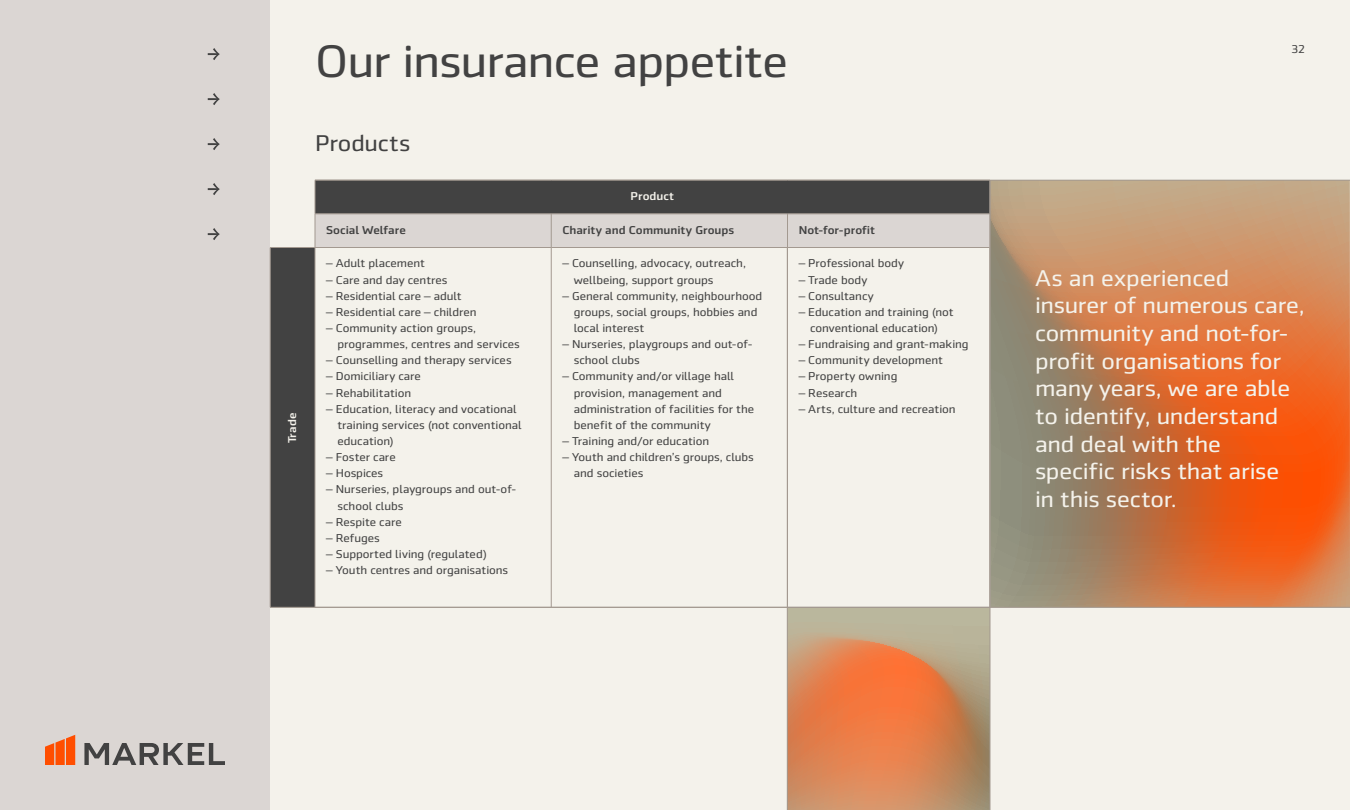
<style>
.page{position:relative;width:1350px;height:810px;background:#f4f2eb}
.page>*{position:absolute;margin:0;border:0;box-sizing:border-box;transform-origin:0 0}
.t1{font:46.12px "Markel Sans";letter-spacing:-.025em;color:#424242}
.t2{font:23.1px/27.7px "Markel Sans";letter-spacing:-.01em;color:#f4f2eb}
.t3{font:23.1px "Markel Sans";letter-spacing:-.005em;color:#424242}
.t4{font:11.55px/16.1px "Markel Sans";letter-spacing:-.005em;color:#424242}
.t5{font:500 11.55px "Markel Sans";letter-spacing:-.005em;color:#424242}
.t6{font:500 11.55px "Markel Sans";color:#f4f2eb}
</style>
<div class="page">
<div style="left:0;top:0;width:270px;height:810px;background:#dbd6d3"></div>
<svg style="left:991px;top:181px;width:359px;height:426px;background:#c77e50"></svg>
<svg style="left:788px;top:608px;width:202px;height:202px;background:#d28d61"></svg>
<hr style="left:990px;top:180px;width:1px;height:630px;background:#a39990">
<hr style="left:787px;top:180px;width:1px;height:630px;background:#a39990">
<hr style="left:315px;top:607px;width:1035px;height:1px;background:#a39990">
<hr style="left:315px;top:180px;width:1035px;height:1px;background:#a39990">
<svg style="left:84px;top:743px;width:141px;height:22px"></svg>
<svg style="left:45px;top:735px;width:30px;height:30px"></svg>
<svg style="left:271px;top:180px;width:719px;height:427px"></svg>
<div style="left:316px;top:215px;width:674px;height:32px;background:#dbd6d3"></div>
<hr style="left:315px;top:180px;width:236px;height:1px;background:#a39990">
<hr style="left:551px;top:180px;width:237px;height:1px;background:#a39990">
<hr style="left:788px;top:180px;width:202px;height:1px;background:#a39990">
<hr style="left:270px;top:248px;width:1px;height:359px;background:#a39990">
<hr style="left:270px;top:607px;width:45px;height:1px;background:#a39990">
<hr style="left:315px;top:180px;width:1px;height:34px;background:#a39990">
<hr style="left:315px;top:214px;width:236px;height:1px;background:#a39990">
<hr style="left:315px;top:214px;width:1px;height:33px;background:#a39990">
<hr style="left:551px;top:214px;width:237px;height:1px;background:#a39990">
<hr style="left:551px;top:214px;width:1px;height:33px;background:#a39990">
<hr style="left:788px;top:214px;width:202px;height:1px;background:#a39990">
<hr style="left:787px;top:214px;width:1px;height:33px;background:#a39990">
<hr style="left:270px;top:247px;width:45px;height:1px;background:#a39990">
<hr style="left:315px;top:247px;width:236px;height:1px;background:#a39990">
<hr style="left:315px;top:248px;width:1px;height:359px;background:#a39990">
<hr style="left:551px;top:247px;width:237px;height:1px;background:#a39990">
<hr style="left:551px;top:248px;width:1px;height:359px;background:#a39990">
<hr style="left:788px;top:247px;width:202px;height:1px;background:#a39990">
<hr style="left:787px;top:248px;width:1px;height:359px;background:#a39990">
<svg style="left:208px;top:48px;width:12px;height:12px"></svg>
<svg style="left:208px;top:93px;width:12px;height:12px"></svg>
<svg style="left:208px;top:138px;width:12px;height:12px"></svg>
<svg style="left:208px;top:183px;width:12px;height:12px"></svg>
<svg style="left:208px;top:228px;width:12px;height:12px"></svg>
<p class="t6" style="left:286px;top:443px;width:32px;rotate:-90deg">Trade</p>
<h1 class="t1" style="left:315px;top:36px;width:474px">Our insurance appetite</h1>
<p class="t4" style="left:1291px;top:41px;width:15px">32</p>
<h2 class="t3" style="left:315px;top:130px;width:97px">Products</h2>
<p class="t6" style="left:631px;top:190px;width:45px">Product</p>
<p class="t5" style="left:326px;top:223px;width:81px">Social Welfare</p>
<p class="t5" style="left:562px;top:223px;width:173px">Charity and Community Groups</p>
<p class="t5" style="left:799px;top:223px;width:78px">Not-for-profit</p>
<p class="t4" style="left:326px;top:255px;width:100px">– Adult placement</p>
<p class="t4" style="left:326px;top:272px;width:123px">– Care and day centres</p>
<p class="t4" style="left:326px;top:288px;width:137px">– Residential care – adult</p>
<p class="t4" style="left:326px;top:304px;width:152px">– Residential care – children</p>
<p class="t4" style="left:337px;top:320px;width:184px;text-indent:-11px">– Community action groups, programmes, centres and services</p>
<p class="t4" style="left:326px;top:352px;width:187px">– Counselling and therapy services</p>
<p class="t4" style="left:326px;top:369px;width:96px">– Domiciliary care</p>
<p class="t4" style="left:326px;top:385px;width:87px">– Rehabilitation</p>
<p class="t4" style="left:337px;top:401px;width:186px;text-indent:-11px">– Education, literacy and vocational training services (not conventional education)</p>
<p class="t4" style="left:326px;top:449px;width:71px">– Foster care</p>
<p class="t4" style="left:326px;top:465px;width:59px">– Hospices</p>
<p class="t4" style="left:337px;top:482px;width:180px;text-indent:-11px">– Nurseries, playgroups and out-of&shy;school clubs</p>
<p class="t4" style="left:326px;top:514px;width:77px">– Respite care</p>
<p class="t4" style="left:326px;top:530px;width:55px">– Refuges</p>
<p class="t4" style="left:326px;top:546px;width:162px">– Supported living (regulated)</p>
<p class="t4" style="left:326px;top:562px;width:184px">– Youth centres and organisations</p>
<p class="t4" style="left:799px;top:255px;width:107px">– Professional body</p>
<p class="t4" style="left:799px;top:272px;width:70px">– Trade body</p>
<p class="t4" style="left:799px;top:288px;width:77px">– Consultancy</p>
<p class="t4" style="left:799px;top:304px;width:156px;text-align:center">– Education and training (not conventional education)</p>
<p class="t4" style="left:799px;top:336px;width:171px">– Fundraising and grant-making</p>
<p class="t4" style="left:799px;top:352px;width:146px">– Community development</p>
<p class="t4" style="left:799px;top:369px;width:100px">– Property owning</p>
<p class="t4" style="left:799px;top:385px;width:60px">– Research</p>
<p class="t4" style="left:799px;top:401px;width:159px">– Arts, culture and recreation</p>
<p class="t4" style="left:574px;top:255px;width:174px;text-indent:-11px">– Counselling, advocacy, outreach, wellbeing, support groups</p>
<p class="t4" style="left:574px;top:288px;width:190px;text-indent:-11px">– General community, neighbourhood groups, social groups, hobbies and local interest</p>
<p class="t4" style="left:574px;top:336px;width:180px;text-indent:-11px">– Nurseries, playgroups and out-of&shy;school clubs</p>
<p class="t4" style="left:574px;top:369px;width:182px;text-indent:-11px">– Community and/or village hall provision, management and administration of facilities for the benefit of the community</p>
<p class="t4" style="left:562px;top:433px;width:148px">– Training and/or education</p>
<p class="t4" style="left:574px;top:449px;width:182px;text-indent:-11px">– Youth and children’s groups, clubs and societies</p>
<h2 class="t2" style="left:1035px;top:264px;width:271px">As an experienced insurer of numerous care, community and not-for&shy;profit organisations for many years, we are able to identify, understand and deal with the specific risks that arise<br>in this sector.</h2>
</div>
